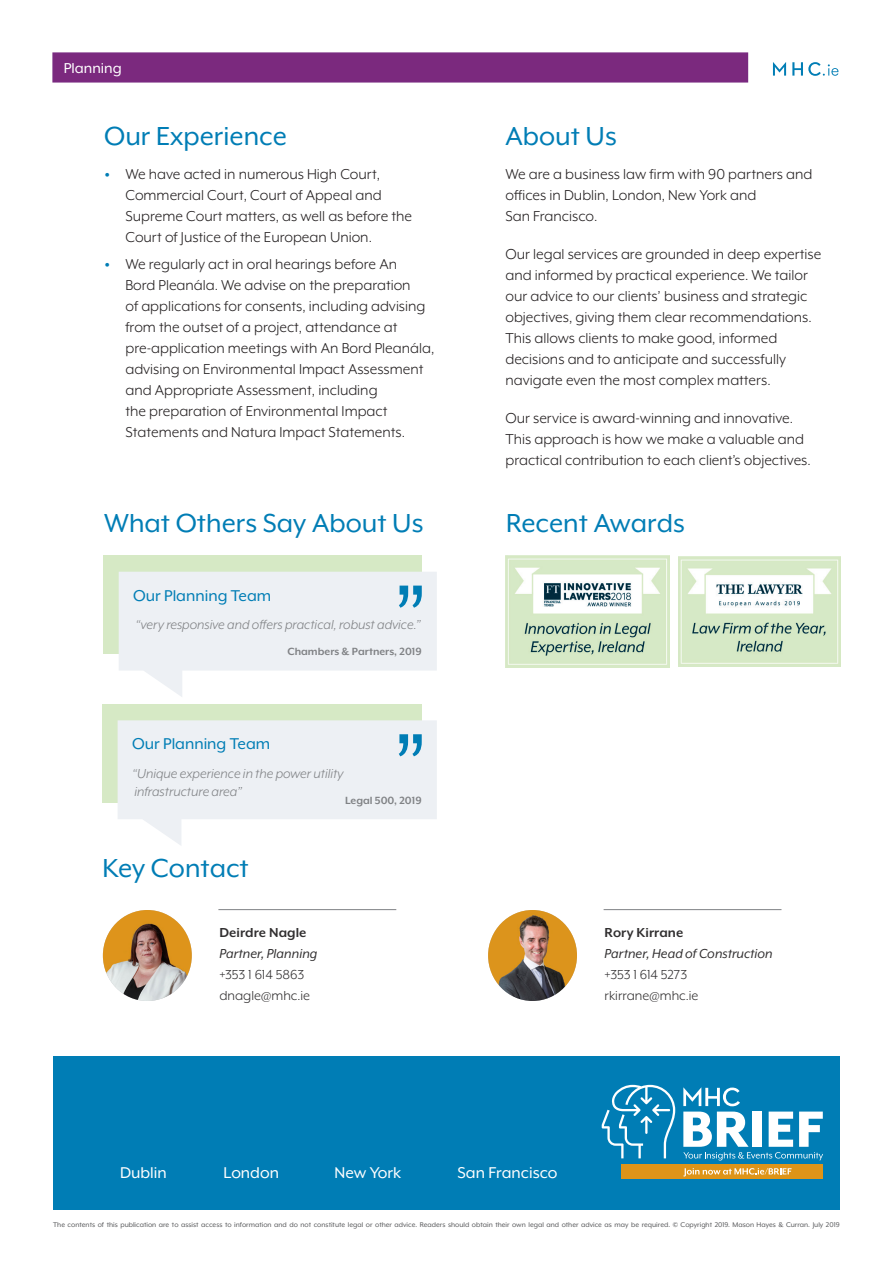
<style>
.page{position:relative;width:893px;height:1263px;background:#fff}
.page>*{position:absolute;margin:0;border:0;box-sizing:border-box;transform-origin:0 0}
.MHC_Sub_Head{font:30px "Mr Eaves XL Mod OT";color:#007db5}
.MHC_Footer_Cities{font:18px "Mr Eaves XL Mod OT";color:#fff}
.MHC_Quote_Title{font:18px "Mr Eaves XL Mod OT";color:#007db5}
.MHC_Body{font:16.5px/21px "Mr Eaves XL Mod OT";color:#231f20}
.MHC_Header_Title{font:16.5px "Mr Eaves XL Mod OT";color:#fff}
.MHC_Quote_Text{font:italic 15px/18px "Mr Eaves XL Mod OT";color:#808285}
.MHC_Partner_Text{font:15px "Mr Eaves XL Mod OT";color:#312f30}
.MHC_Partner_Text-2{font:italic 15px "Mr Eaves XL Mod OT";letter-spacing:.005em;color:#312f30}
.MHC_Partner_Text-3{font:700 15px "Mr Eaves XL Mod OT";letter-spacing:.005em;color:#312f30}
.MHC_Quote_Reference{font:700 12px "Mr Eaves XL Mod OT";color:#808285}
.MHC_Disclaimer{font:7.8px "Mr Eaves XL Mod OT";color:#57585a}
.s1{font-size:28.5px;color:#007db5}
</style>
<div class="page">
<div style="left:52px;top:52px;width:696px;height:31px;background:#7b297e;border:2px solid #792980"></div>
<svg style="left:773px;top:62px;width:65px;height:14px"></svg>
<div style="left:53px;top:1057px;width:787px;height:153px;background:#007db5"></div>
<div style="left:104px;top:555px;width:318px;height:98px;background:#d6e9c5"></div>
<svg style="left:119px;top:572px;width:318px;height:125px"></svg>
<div style="left:102px;top:704px;width:320px;height:98px;background:#d6e9c5"></div>
<svg style="left:118px;top:720px;width:319px;height:125px"></svg>
<img style="left:103px;top:910px;width:89px;height:91px">
<hr style="left:218px;top:909px;width:178px;height:1px;background:#808285">
<img style="left:488px;top:910px;width:89px;height:91px">
<hr style="left:604px;top:909px;width:177px;height:1px;background:#808285">
<svg style="left:602px;top:1085px;width:73px;height:73px"></svg>
<svg style="left:683px;top:1087px;width:140px;height:73px"></svg>
<div style="left:621px;top:1164px;width:202px;height:15px;background:#de9418"></div>
<svg style="left:683px;top:1168px;width:109px;height:8px"></svg>
<img style="left:505px;top:555px;width:165px;height:112px">
<img style="left:679px;top:556px;width:161px;height:111px">
<p class="MHC_Header_Title" style="left:64px;top:60px;width:59px">Planning</p>
<p class="MHC_Sub_Head" style="left:104px;top:121px;width:184px">Our Experience</p>
<p class="MHC_Body" style="left:125px;top:163px;width:288px;text-indent:-21px"><span class="s1">•</span> We have acted in numerous High Court, Commercial Court, Court of Appeal and Supreme Court matters, as well as before the Court of Justice of the European Union.</p>
<p class="MHC_Body" style="left:125px;top:254px;width:310px;text-indent:-21px"><span class="s1">•</span> We regularly act in oral hearings before An<br>Bord Pleanála. We advise on the preparation<br>of applications for consents, including advising from the outset of a project, attendance at pre-application meetings with An Bord Pleanála, advising on Environmental Impact Assessment and Appropriate Assessment, including<br>the preparation of Environmental Impact Statements and Natura Impact Statements.</p>
<p class="MHC_Sub_Head" style="left:505px;top:121px;width:113px">About Us</p>
<p class="MHC_Body" style="left:505px;top:163px;width:309px">We are a business law firm with 90 partners and offices in Dublin, London, New York and<br>San Francisco.</p>
<p class="MHC_Body" style="left:505px;top:243px;width:317px">Our legal services are grounded in deep expertise and informed by practical experience. We tailor our advice to our clients’ business and strategic objectives, giving them clear recommendations.<br>This allows clients to make good, informed decisions and to anticipate and successfully navigate even the most complex matters.</p>
<p class="MHC_Body" style="left:505px;top:408px;width:307px">Our service is award-winning and innovative.<br>This approach is how we make a valuable and practical contribution to each client’s objectives.</p>
<p class="MHC_Sub_Head" style="left:104px;top:508px;width:321px">What Others Say About Us</p>
<p class="MHC_Sub_Head" style="left:506px;top:508px;width:180px">Recent Awards</p>
<p class="MHC_Quote_Title" style="left:133px;top:586px;width:140px">Our Planning Team</p>
<p class="MHC_Quote_Text" style="left:135px;top:616px;width:287px">“very responsive and offers practical, robust advice.”</p>
<p class="MHC_Quote_Reference" style="left:287px;top:645px;width:136px">Chambers &amp; Partners, 2019</p>
<p class="MHC_Quote_Title" style="left:132px;top:735px;width:140px">Our Planning Team</p>
<p class="MHC_Quote_Text" style="left:132px;top:764px;width:213px">“Unique experience in the power utility infrastructure area”</p>
<p class="MHC_Quote_Reference" style="left:345px;top:794px;width:78px">Legal 500, 2019</p>
<p class="MHC_Sub_Head" style="left:103px;top:853px;width:148px">Key Contact</p>
<p class="MHC_Partner_Text-3" style="left:219px;top:925px;width:89px">Deirdre Nagle</p>
<p class="MHC_Partner_Text-2" style="left:219px;top:946px;width:100px">Partner, Planning</p>
<p class="MHC_Partner_Text" style="left:219px;top:967px;width:86px">+353 1 614 5863</p>
<p class="MHC_Partner_Text" style="left:219px;top:988px;width:92px">dnagle@mhc.ie</p>
<p class="MHC_Partner_Text-3" style="left:605px;top:925px;width:80px">Rory Kirrane</p>
<p class="MHC_Partner_Text-2" style="left:605px;top:946px;width:170px">Partner, Head of Construction</p>
<p class="MHC_Partner_Text" style="left:605px;top:967px;width:84px">+353 1 614 5273</p>
<p class="MHC_Partner_Text" style="left:605px;top:988px;width:95px">rkirrane@mhc.ie</p>
<p class="MHC_Footer_Cities" style="left:120px;top:1164px;width:48px">Dublin</p>
<p class="MHC_Footer_Cities" style="left:224px;top:1164px;width:57px">London</p>
<p class="MHC_Footer_Cities" style="left:335px;top:1164px;width:68px">New York</p>
<p class="MHC_Footer_Cities" style="left:458px;top:1164px;width:101px">San Francisco</p>
<p class="MHC_Disclaimer" style="left:53px;top:1220px;width:788px">The contents of this publication are to assist access to information and do not constitute legal or other advice. Readers should obtain their own legal and other advice as may be required. © Copyright 2019. Mason Hayes &amp; Curran. July 2019</p>
</div>
